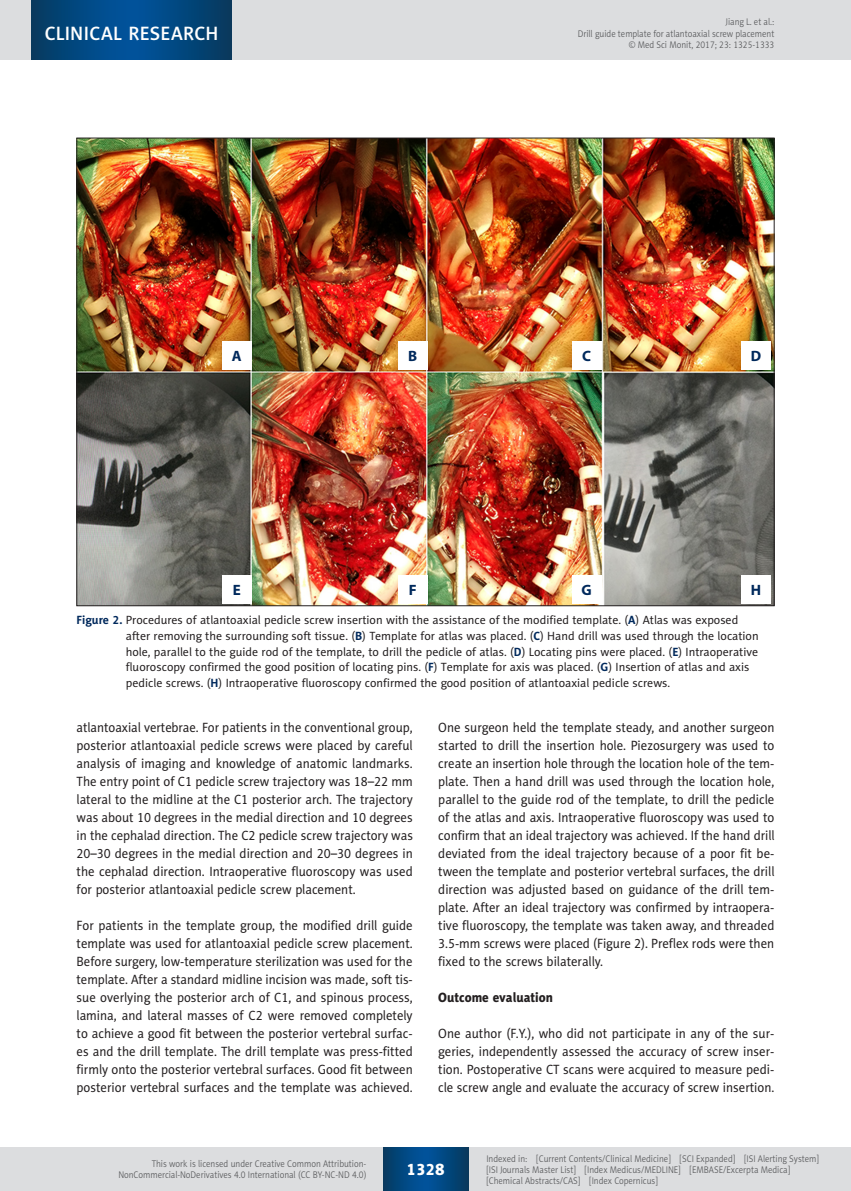
<style>
.page{position:relative;width:851px;height:1191px;background:#fff}
.page>*{position:absolute;margin:0;border:0;box-sizing:border-box;transform-origin:0 0}
.t1{font:19.5px "Naomi Sans EFN Medium";letter-spacing:.015em;color:#fff}
.t2{font:16.5px "Naomi Sans EFN Heavy";color:#fff}
.t3{font:700 15px "Myriad Pro";color:#00295c}
.MSM_Body{font:13.5px/18px "Naomi Sans EFN";color:#231f20;text-align:justify;scale:.95 1}
.MSM_Headline_2{font:13.5px "Naomi Sans EFN Heavy";color:#231f20;scale:.95 1}
.MSM_Rycina_tytul{font:12px/15.8px "Naomi Sans EFN";color:#231f20}
.t4{font:9.75px/11.2px "Naomi Sans EFN Light";color:#57585a;text-align:right;scale:.9 1}
.s1{font-weight:700;color:#00295c}
</style>
<div class="page">
<img style="left:79px;top:140px;width:693px;height:464px">
<div style="left:222px;top:341px;width:29px;height:28px;background:#fff"></div>
<div style="left:222px;top:575px;width:29px;height:28px;background:#fff"></div>
<div style="left:398px;top:341px;width:29px;height:28px;background:#fff"></div>
<div style="left:398px;top:575px;width:29px;height:28px;background:#fff"></div>
<div style="left:571px;top:341px;width:30px;height:28px;background:#fff"></div>
<div style="left:571px;top:575px;width:30px;height:28px;background:#fff"></div>
<div style="left:741px;top:341px;width:29px;height:28px;background:#fff"></div>
<div style="left:741px;top:575px;width:29px;height:28px;background:#fff"></div>
<div style="left:0;top:1148px;width:850px;height:43px;background:#dcdddf"></div>
<svg style="left:383px;top:1147px;width:85px;height:43px"></svg>
<div style="left:0;top:0;width:850px;height:60px;background:#dcdddf"></div>
<hr style="left:850px;top:0;width:1px;height:60px;background:#dcdddf">
<svg style="left:32px;top:0;width:200px;height:60px"></svg>
<h1 class="t1" style="left:45px;top:22px;width:175px">CLINICAL RESEARCH</h1>
<p class="t3" style="left:232px;top:346px;width:11px">A</p>
<p class="t3" style="left:408px;top:346px;width:11px">B</p>
<p class="t4" style="left:577px;top:16px;width:220px">Jiang L. et al.:<br>Drill guide template for atlantoaxial screw placement © Med Sci Monit, 2017; 23: 1325-1333</p>
<p class="t3" style="left:582px;top:346px;width:10px">C</p>
<p class="t3" style="left:750px;top:346px;width:12px">D</p>
<p class="t3" style="left:581px;top:580px;width:12px">G</p>
<p class="t3" style="left:750px;top:580px;width:12px">H</p>
<p class="MSM_Rycina_tytul" style="left:126px;top:612px;width:634px;text-indent:-49px"><span class="s1">Figure 2.</span> Procedures of atlantoaxial pedicle screw insertion with the assistance of the modified template. (<span class="s1">A</span>) Atlas was exposed after removing the surrounding soft tissue. (<span class="s1">B</span>) Template for atlas was placed. (<span class="s1">C</span>) Hand drill was used through the location hole, parallel to the guide rod of the template, to drill the pedicle of atlas. (<span class="s1">D</span>) Locating pins were placed. (<span class="s1">E</span>) Intraoperative fluoroscopy confirmed the good position of locating pins. (<span class="s1">F</span>) Template for axis was placed. (<span class="s1">G</span>) Insertion of atlas and axis pedicle screws. (<span class="s1">H</span>) Intraoperative fluoroscopy confirmed the good position of atlantoaxial pedicle screws.</p>
<p class="t3" style="left:233px;top:580px;width:10px">E</p>
<p class="t3" style="left:408px;top:580px;width:9px">F</p>
<p class="MSM_Body" style="left:77px;top:718px;width:355px">atlantoaxial vertebrae. For patients in the conventional group, posterior atlantoaxial pedicle screws were placed by careful analysis of imaging and knowledge of anatomic landmarks.<br>The entry point of C1 pedicle screw trajectory was 18–22 mm lateral to the midline at the C1 posterior arch. The trajectory was about 10 degrees in the medial direction and 10 degrees in the cephalad direction. The C2 pedicle screw trajectory was 20–30 degrees in the medial direction and 20–30 degrees in the cephalad direction. Intraoperative fluoroscopy was used for posterior atlantoaxial pedicle screw placement.</p>
<p class="MSM_Body" style="left:77px;top:916px;width:355px">For patients in the template group, the modified drill guide template was used for atlantoaxial pedicle screw placement.<br>Before surgery, low-temperature sterilization was used for the template. After a standard midline incision was made, soft tis&shy;sue overlying the posterior arch of C1, and spinous process, lamina, and lateral masses of C2 were removed completely to achieve a good fit between the posterior vertebral surfac&shy;es and the drill template. The drill template was press-fitted firmly onto the posterior vertebral surfaces. Good fit between posterior vertebral surfaces and the template was achieved.</p>
<p class="MSM_Body" style="left:438px;top:718px;width:355px">One surgeon held the template steady, and another surgeon started to drill the insertion hole. Piezosurgery was used to create an insertion hole through the location hole of the tem&shy;plate. Then a hand drill was used through the location hole, parallel to the guide rod of the template, to drill the pedicle of the atlas and axis. Intraoperative fluoroscopy was used to confirm that an ideal trajectory was achieved. If the hand drill deviated from the ideal trajectory because of a poor fit be&shy;tween the template and posterior vertebral surfaces, the drill direction was adjusted based on guidance of the drill tem&shy;plate. After an ideal trajectory was confirmed by intraopera&shy;tive fluoroscopy, the template was taken away, and threaded 3.5-mm screws were placed (Figure 2). Preflex rods were then fixed to the screws bilaterally.</p>
<p class="MSM_Headline_2" style="left:438px;top:989px;width:122px">Outcome evaluation</p>
<p class="MSM_Body" style="left:438px;top:1024px;width:355px">One author (F.Y.), who did not participate in any of the sur&shy;geries, independently assessed the accuracy of screw inser&shy;tion. Postoperative CT scans were acquired to measure pedi&shy;cle screw angle and evaluate the accuracy of screw insertion.</p>
<p class="t4" style="left:118px;top:1158px;width:277px">This work is licensed under Creative Common Attribution-<br>NonCommercial-NoDerivatives 4.0 International (CC BY-NC-ND 4.0)</p>
<p class="t2" style="left:406px;top:1159px;width:40px">1328</p>
<p class="t4" style="left:486px;top:1152px;width:371px;text-align:left">Indexed in: [Current Contents/Clinical Medicine] [SCI Expanded] [ISI Alerting System] [ISI Journals Master List] [Index Medicus/MEDLINE] [EMBASE/Excerpta Medica] [Chemical Abstracts/CAS] [Index Copernicus]</p>
</div>
